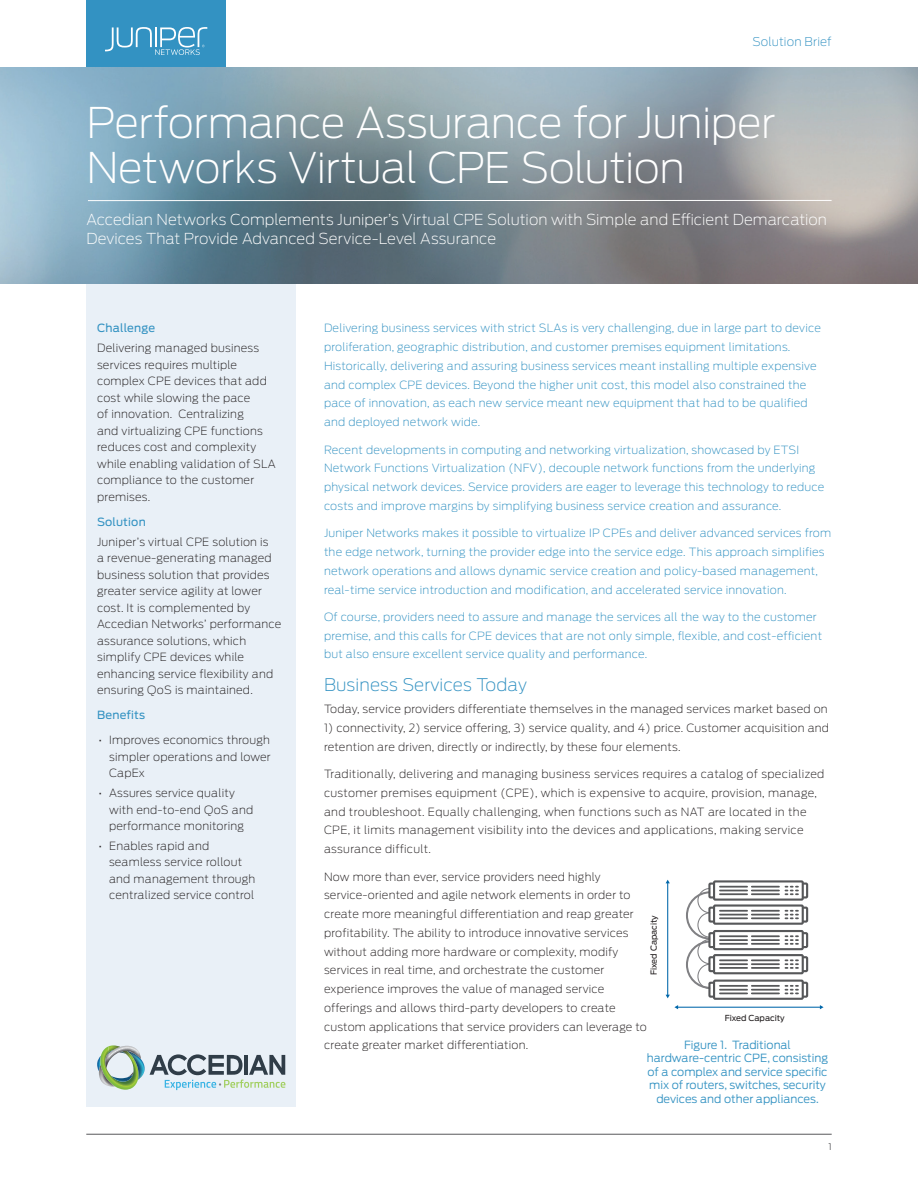
<style>
.page{position:relative;width:918px;height:1188px;background:#fff}
.page>*{position:absolute;margin:0;border:0;box-sizing:border-box;transform-origin:0 0}
.t1{font:200 42px/45px "Antenna";letter-spacing:-.015em;color:#fff}
.t2{font:200 17.25px "Antenna";letter-spacing:.01em;color:#3392c2}
.t3{font:200 15px/19.5px "Antenna";color:#fff}
.t4{font:200 12px "Antenna";letter-spacing:.015em;color:#3392c2}
.t5{font:200 11.25px/16.5px "Antenna";letter-spacing:.02em;color:#231f20}
.t6{font:200 11.25px/18.8px "Antenna";letter-spacing:.02em;color:#3392c2}
.t7{font:300 11.25px/13.5px "Antenna";color:#3392c2;text-align:center}
.t8{font:11.25px "Antenna";letter-spacing:.02em;color:#3392c2}
.t9{font:300 9px "Antenna";color:#57585a}
.t10{font:8.25px "Antenna";color:#231f20}
</style>
<div class="page">
<div style="left:86px;top:279px;width:210px;height:45px;background:#e9f0f7"></div>
<hr style="left:86px;top:1134px;width:746px;height:1px;background:#57585a">
<svg style="left:86px;top:0;width:140px;height:68px;background:#4098c5"></svg>
<img style="left:0;top:68px;width:918px;height:216px">
<hr style="left:88px;top:200px;width:744px;height:1px;background:#fff">
<div style="left:86px;top:324px;width:210px;height:783px;background:#e9f0f7"></div>
<hr style="left:667px;top:883px;width:1px;height:112px;background:#0067aa">
<hr style="left:677px;top:1007px;width:144px;height:1px;background:#0067aa">
<div style="left:713px;top:880px;width:91px;height:21px;border:2px solid #57585a"></div>
<svg style="left:785px;top:881px;width:24px;height:19px"></svg>
<div style="left:713px;top:930px;width:91px;height:20px;border:2px solid #57585a"></div>
<svg style="left:785px;top:931px;width:24px;height:18px"></svg>
<div style="left:713px;top:904px;width:91px;height:21px;border:2px solid #57585a"></div>
<svg style="left:785px;top:906px;width:24px;height:18px"></svg>
<div style="left:713px;top:980px;width:91px;height:20px;border:2px solid #57585a"></div>
<svg style="left:785px;top:981px;width:24px;height:18px"></svg>
<div style="left:713px;top:954px;width:91px;height:20px;border:2px solid #57585a"></div>
<svg style="left:686px;top:881px;width:93px;height:118px"></svg>
<hr style="left:720px;top:959px;width:27px;height:2px;background:#57585a">
<hr style="left:720px;top:963px;width:27px;height:2px;background:#57585a">
<hr style="left:720px;top:967px;width:27px;height:2px;background:#57585a">
<hr style="left:752px;top:959px;width:27px;height:2px;background:#57585a">
<hr style="left:752px;top:963px;width:27px;height:2px;background:#57585a">
<hr style="left:752px;top:967px;width:27px;height:2px;background:#57585a">
<svg style="left:785px;top:955px;width:24px;height:18px"></svg>
<img style="left:141px;top:1059px;width:4px;height:18px">
<svg style="left:97px;top:1045px;width:44px;height:45px"></svg>
<svg style="left:150px;top:1054px;width:135px;height:36px"></svg>
<p class="t4" style="left:752px;top:35px;width:81px">Solution Brief</p>
<h1 class="t1" style="left:86px;top:101px;width:690px">Performance Assurance for Juniper<br>Networks Virtual CPE Solution</h1>
<h3 class="t3" style="left:86px;top:209px;width:742px">Accedian Networks Complements Juniper’s Virtual CPE Solution with Simple and Efficient Demarcation<br>Devices That Provide Advanced Service-Level Assurance</h3>
<p class="t8" style="left:97px;top:322px;width:60px">Challenge</p>
<p class="t5" style="left:97px;top:340px;width:180px">Delivering managed business services requires multiple complex CPE devices that add cost while slowing the pace<br>of innovation. Centralizing<br>and virtualizing CPE functions reduces cost and complexity while enabling validation of SLA compliance to the customer premises.</p>
<p class="t8" style="left:97px;top:515px;width:50px">Solution</p>
<p class="t5" style="left:97px;top:533px;width:186px">Juniper’s virtual CPE solution is<br>a revenue-generating managed business solution that provides greater service agility at lower cost. It is complemented by<br>Accedian Networks’ performance assurance solutions, which simplify CPE devices while enhancing service flexibility and ensuring QoS is maintained.</p>
<p class="t8" style="left:97px;top:709px;width:50px">Benefits</p>
<p class="t5" style="left:109px;top:732px;width:163px;text-align:justify;text-indent:-10px">• Improves economics through simpler operations and lower CapEx</p>
<p class="t5" style="left:109px;top:785px;width:146px;text-indent:-10px">• Assures service quality with end-to-end QoS and performance monitoring</p>
<p class="t5" style="left:109px;top:838px;width:148px;text-indent:-10px">• Enables rapid and seamless service rollout and management through centralized service control</p>
<p class="t6" style="left:324px;top:319px;width:498px">Delivering business services with strict SLAs is very challenging, due in large part to device proliferation, geographic distribution, and customer premises equipment limitations.<br>Historically, delivering and assuring business services meant installing multiple expensive and complex CPE devices. Beyond the higher unit cost, this model also constrained the pace of innovation, as each new service meant new equipment that had to be qualified and deployed network wide.</p>
<p class="t6" style="left:324px;top:440px;width:502px">Recent developments in computing and networking virtualization, showcased by ETSI Network Functions Virtualization (NFV), decouple network functions from the underlying physical network devices. Service providers are eager to leverage this technology to reduce costs and improve margins by simplifying business service creation and assurance.</p>
<p class="t6" style="left:324px;top:524px;width:509px">Juniper Networks makes it possible to virtualize IP CPEs and deliver advanced services from the edge network, turning the provider edge into the service edge. This approach simplifies network operations and allows dynamic service creation and policy-based management, real-time service introduction and modification, and accelerated service innovation.</p>
<p class="t6" style="left:324px;top:607px;width:500px">Of course, providers need to assure and manage the services all the way to the customer premise, and this calls for CPE devices that are not only simple, flexible, and cost-efficient but also ensure excellent service quality and performance.</p>
<h2 class="t2" style="left:324px;top:675px;width:204px">Business Services Today</h2>
<p class="t5" style="left:324px;top:701px;width:505px">Today, service providers differentiate themselves in the managed services market based on</p>
<p class="t5" style="left:324px;top:719px;width:507px;line-height:18.8px">1) connectivity, 2) service offering, 3) service quality, and 4) price. Customer acquisition and retention are driven, directly or indirectly, by these four elements.</p>
<p class="t5" style="left:324px;top:765px;width:502px;line-height:18.8px">Traditionally, delivering and managing business services requires a catalog of specialized customer premises equipment (CPE), which is expensive to acquire, provision, manage, and troubleshoot. Equally challenging, when functions such as NAT are located in the CPE, it limits management visibility into the devices and applications, making service assurance difficult.</p>
<p class="t5" style="left:324px;top:867px;width:324px;line-height:18.8px">Now more than ever, service providers need highly service-oriented and agile network elements in order to create more meaningful differentiation and reap greater profitability. The ability to introduce innovative services without adding more hardware or complexity, modify services in real time, and orchestrate the customer experience improves the value of managed service offerings and allows third-party developers to create custom applications that service providers can leverage to create greater market differentiation.</p>
<p class="t10" style="left:649px;top:975px;width:62px;rotate:-90deg">Fixed Capacity</p>
<p class="t10" style="left:725px;top:1013px;width:62px">Fixed Capacity</p>
<p class="t7" style="left:647px;top:1038px;width:183px">Figure 1. Traditional hardware-centric CPE, consisting of a complex and service specific mix of routers, switches, security devices and other appliances.</p>
<p class="t9" style="left:828px;top:1142px;width:5px">1</p>
</div>
